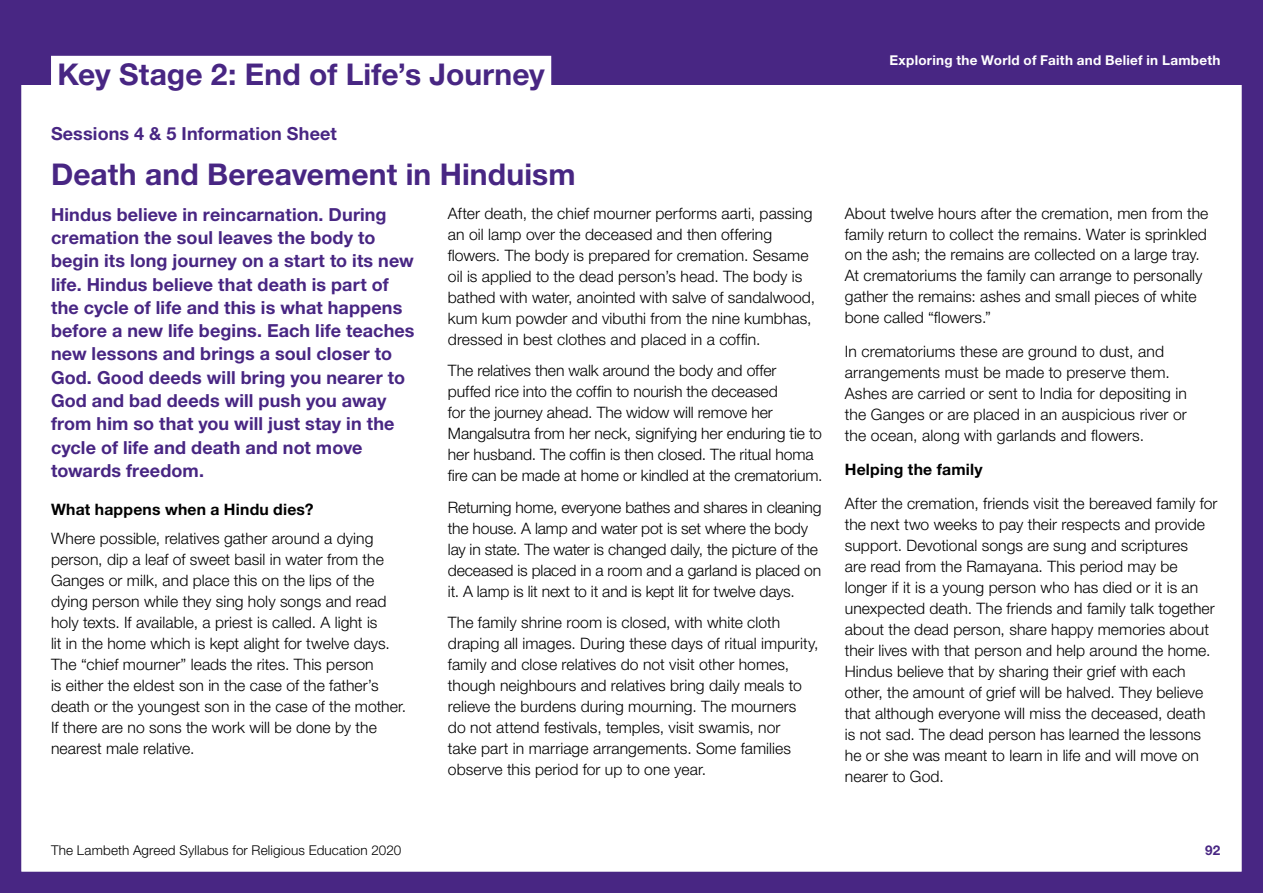
<style>
.page{position:relative;width:1263px;height:893px;background:#fff}
.page>*{position:absolute;margin:0;border:0;box-sizing:border-box;transform-origin:0 0}
.t1{font:700 30px "Helvetica Neue LT Std";letter-spacing:.005em;color:#482683}
.intro_para{font:700 18px/23.2px "Helvetica Neue LT Std";letter-spacing:.005em;color:#482683}
._01_Body{font:300 15.75px/21px "Helvetica Neue LT Std";letter-spacing:.005em;color:#000}
.t2{font:700 15.75px "Helvetica Neue LT Std";letter-spacing:.015em;color:#000}
.t3{font:300 13.5px "Helvetica Neue LT Std";letter-spacing:.01em;color:#000}
.t4{font:700 13.5px "Helvetica Neue LT Std";letter-spacing:.02em;color:#fff}
.t5{font:700 13.5px "Helvetica Neue LT Std";color:#482683}
</style>
<div class="page">
<div style="left:0;top:0;width:1263px;height:85px;background:#482683"></div>
<div style="left:0;top:0;width:1263px;height:893px;border:21px solid #482683"></div>
<div style="left:51px;top:56px;width:500px;height:42px;background:#fff"></div>
<h1 class="t1" style="left:57px;top:56px;width:489px">Key Stage 2: End of Life’s Journey</h1>
<h2 class="intro_para" style="left:51px;top:122px;width:287px">Sessions 4 &amp; 5 Information Sheet</h2>
<h2 class="t1" style="left:51px;top:156px;width:526px">Death and Bereavement in Hinduism</h2>
<p class="intro_para" style="left:51px;top:202px;width:365px">Hindus believe in reincarnation. During cremation the soul leaves the body to begin its long journey on a start to its new life. Hindus believe that death is part of the cycle of life and this is what happens before a new life begins. Each life teaches new lessons and brings a soul closer to God. Good deeds will bring you nearer to God and bad deeds will push you away from him so that you will just stay in the cycle of life and death and not move towards freedom.</p>
<h2 class="t2" style="left:51px;top:499px;width:264px">What happens when a Hindu dies?</h2>
<p class="_01_Body" style="left:51px;top:528px;width:357px">Where possible, relatives gather around a dying person, dip a leaf of sweet basil in water from the Ganges or milk, and place this on the lips of the dying person while they sing holy songs and read holy texts. If available, a priest is called. A light is<br>lit in the home which is kept alight for twelve days.<br>The “chief mourner” leads the rites. This person<br>is either the eldest son in the case of the father’s death or the youngest son in the case of the mother.<br>If there are no sons the work will be done by the nearest male relative.</p>
<p class="_01_Body" style="left:448px;top:202px;width:369px">After death, the chief mourner performs aarti, passing an oil lamp over the deceased and then offering flowers. The body is prepared for cremation. Sesame oil is applied to the dead person’s head. The body is bathed with water, anointed with salve of sandalwood, kum kum powder and vibuthi from the nine kumbhas, dressed in best clothes and placed in a coffin.</p>
<p class="_01_Body" style="left:448px;top:360px;width:376px">The relatives then walk around the body and offer puffed rice into the coffin to nourish the deceased<br>for the journey ahead. The widow will remove her Mangalsutra from her neck, signifying her enduring tie to her husband. The coffin is then closed. The ritual homa fire can be made at home or kindled at the crematorium.</p>
<p class="_01_Body" style="left:448px;top:496px;width:375px">Returning home, everyone bathes and shares in cleaning the house. A lamp and water pot is set where the body lay in state. The water is changed daily, the picture of the deceased is placed in a room and a garland is placed on it. A lamp is lit next to it and is kept lit for twelve days.</p>
<p class="_01_Body" style="left:448px;top:612px;width:372px">The family shrine room is closed, with white cloth draping all images. During these days of ritual impurity, family and close relatives do not visit other homes, though neighbours and relatives bring daily meals to relieve the burdens during mourning. The mourners<br>do not attend festivals, temples, visit swamis, nor<br>take part in marriage arrangements. Some families observe this period for up to one year.</p>
<p class="t4" style="left:889px;top:52px;width:332px">Exploring the World of Faith and Belief in Lambeth</p>
<p class="_01_Body" style="left:845px;top:202px;width:365px">About twelve hours after the cremation, men from the family return to collect the remains. Water is sprinkled on the ash; the remains are collected on a large tray.<br>At crematoriums the family can arrange to personally gather the remains: ashes and small pieces of white bone called “flowers.”</p>
<p class="_01_Body" style="left:845px;top:341px;width:344px">In crematoriums these are ground to dust, and arrangements must be made to preserve them.<br>Ashes are carried or sent to India for depositing in the Ganges or are placed in an auspicious river or the ocean, along with garlands and flowers.</p>
<h2 class="t2" style="left:845px;top:460px;width:139px">Helping the family</h2>
<p class="_01_Body" style="left:845px;top:492px;width:374px">After the cremation, friends visit the bereaved family for the next two weeks to pay their respects and provide support. Devotional songs are sung and scriptures<br>are read from the Ramayana. This period may be longer if it is a young person who has died or it is an unexpected death. The friends and family talk together about the dead person, share happy memories about their lives with that person and help around the home.<br>Hindus believe that by sharing their grief with each other, the amount of grief will be halved. They believe that although everyone will miss the deceased, death is not sad. The dead person has learned the lessons he or she was meant to learn in life and will move on nearer to God.</p>
<p class="t3" style="left:51px;top:842px;width:352px">The Lambeth Agreed Syllabus for Religious Education 2020</p>
<p class="t5" style="left:1205px;top:842px;width:17px">92</p>
</div>
